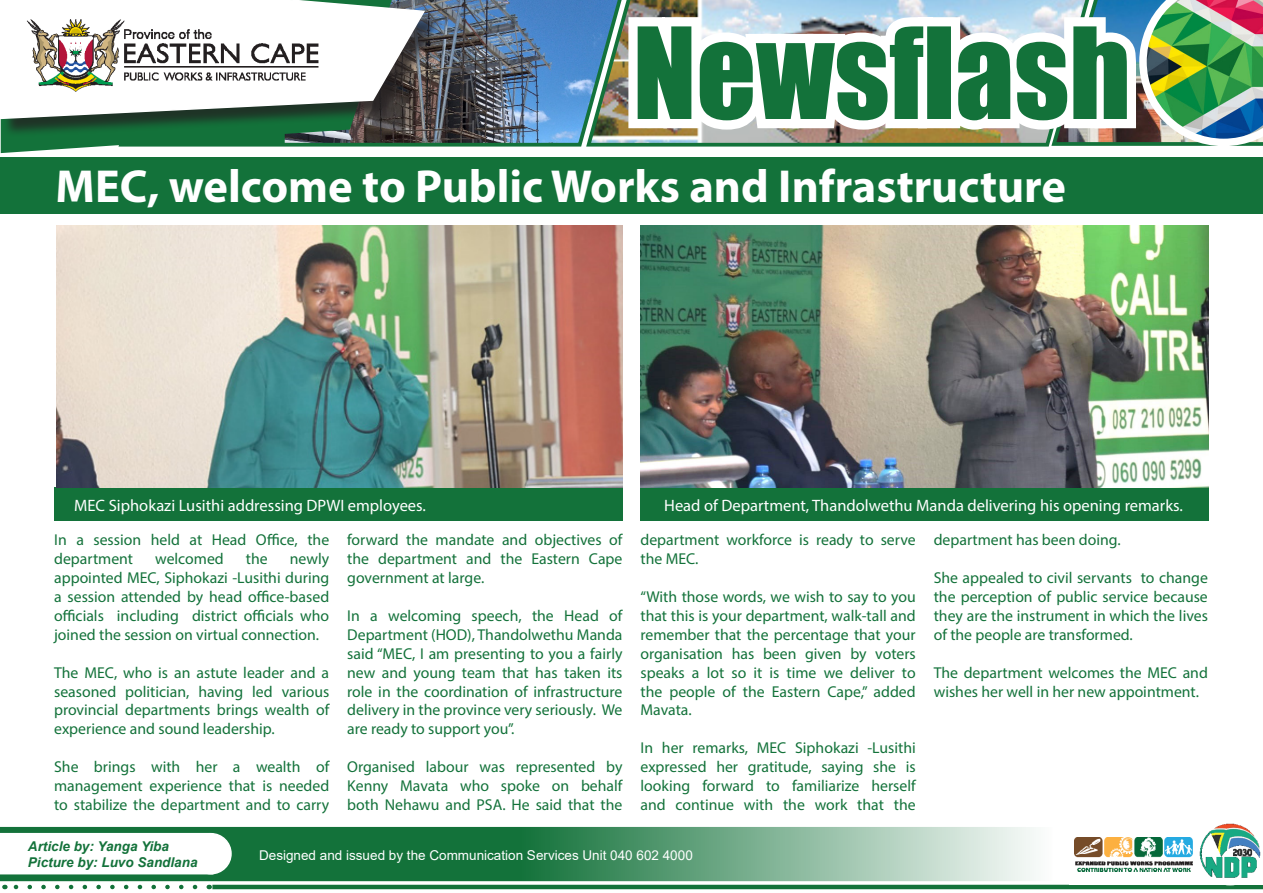
<style>
.page{position:relative;width:1263px;height:893px;background:#fff}
.page>*{position:absolute;margin:0;border:0;box-sizing:border-box;transform-origin:0 0}
.t1{font:117.15px "Impact";color:#13723a}
.t2{font:700 46.5px "Myriad Pro";color:#fff}
.t3{font:16.5px "Myriad Pro";color:#fff}
.t4{font:15.75px/18.9px "Myriad Pro";color:#13723a;text-align:justify}
.t5{font:13.5px "Arial";color:#fff}
.t6{font:italic 700 13.5px "Arial";color:#13723a}
</style>
<div class="page">
<div style="left:0;top:158px;width:1263px;height:56px;background:#13723a"></div>
<img style="left:392px;top:0;width:192px;height:147px">
<img style="left:584px;top:0;width:35px;height:147px">
<svg style="left:1px;top:120px;width:391px;height:33px;fill:#13723a"></svg>
<div style="left:3px;top:0;width:440px;height:137px;background:#231f20;opacity:.75"></div>
<svg style="left:0;top:0;width:426px;height:120px"></svg>
<img style="left:15px;top:19px;width:305px;height:78px">
<hr style="left:212px;top:885px;width:1051px;height:4px;background:#13723a">
<img style="left:1074px;top:838px;width:118px;height:33px">
<img style="left:1199px;top:823px;width:62px;height:55px">
<svg style="left:619px;top:0;width:644px;height:310px"></svg>
<svg style="left:13px;top:885px;width:182px;height:4px"></svg>
<svg style="left:0;top:827px;width:1034px;height:54px;background:#569a72"></svg>
<svg style="left:0;top:832px;width:214px;height:43px"></svg>
<div style="left:191px;top:834px;width:40px;height:40px;background:#fff;border-radius:50%"></div>
<div style="left:190px;top:833px;width:42px;height:41px;border:1px solid #fff;border-radius:50%"></div>
<div style="left:54px;top:488px;width:568px;height:33px;background:#13723a"></div>
<div style="left:640px;top:488px;width:569px;height:33px;background:#13723a"></div>
<img style="left:640px;top:225px;width:569px;height:263px">
<img style="left:56px;top:225px;width:566px;height:263px">
<p class="t1" style="left:633px;top:-18px;width:499px">Newsflash</p>
<p class="t2" style="left:56px;top:156px;width:1012px">MEC, welcome to Public Works and Infrastructure</p>
<p class="t3" style="left:74px;top:495px;width:353px">MEC Siphokazi Lusithi addressing DPWI employees.</p>
<p class="t3" style="left:664px;top:495px;width:520px">Head of Department, Thandolwethu Manda delivering his opening remarks.</p>
<p class="t4" style="left:347px;top:530px;width:277px">forward the mandate and objectives of the department and the Eastern Cape government at large.</p>
<p class="t4" style="left:347px;top:606px;width:277px">In a welcoming speech, the Head of Department (HOD), Thandolwethu Manda said “MEC, I am presenting to you a fairly new and young team that has taken its role in the coordination of infrastructure delivery in the province very seriously. We are ready to support you”.</p>
<p class="t4" style="left:347px;top:757px;width:277px">Organised labour was represented by Kenny Mavata who spoke on behalf both Nehawu and PSA. He said that the</p>
<p class="t4" style="left:54px;top:530px;width:277px">In a session held at Head Office, the department</p>
<p class="t4" style="left:640px;top:530px;width:277px">department workforce is ready to serve the MEC.</p>
<p class="t4" style="left:640px;top:587px;width:277px">“With those words, we wish to say to you that this is your department, walk-tall and remember that the percentage that your organisation has been given by voters speaks a lot so it is time we deliver to the people of the Eastern Cape,” added Mavata.</p>
<p class="t4" style="left:640px;top:738px;width:277px">In her remarks, MEC Siphokazi -Lusithi expressed her gratitude, saying she is looking forward to familiarize herself and continue with the work that the</p>
<p class="t4" style="left:934px;top:530px;width:188px">department has been doing.</p>
<p class="t4" style="left:934px;top:568px;width:276px">She appealed to civil servants to change the perception of public service because they are the instrument in which the lives of the people are transformed.</p>
<p class="t4" style="left:934px;top:663px;width:276px">The department welcomes the MEC and wishes her well in her new appointment.</p>
<p class="t4" style="left:54px;top:549px;width:277px;text-indent:236px">newly appointed MEC, Siphokazi -Lusithi during a session attended by head office-based officials including district officials who joined the session on virtual connection.</p>
<p class="t4" style="left:54px;top:663px;width:277px">The MEC, who is an astute leader and a seasoned politician, having led various provincial departments brings wealth of experience and sound leadership.</p>
<p class="t4" style="left:54px;top:757px;width:277px">She brings with her a wealth of management experience that is needed to stabilize the department and to carry</p>
<p class="t4" style="left:155px;top:549px;width:70px">welcomed</p>
<p class="t4" style="left:246px;top:549px;width:23px">the</p>
<p class="t6" style="left:28px;top:837px;width:143px">Article by: Yanga Yiba</p>
<p class="t6" style="left:28px;top:853px;width:171px">Picture by: Luvo Sandlana</p>
<p class="t5" style="left:259px;top:846px;width:435px">Designed and issued by the Communication Services Unit 040 602 4000</p>
</div>
